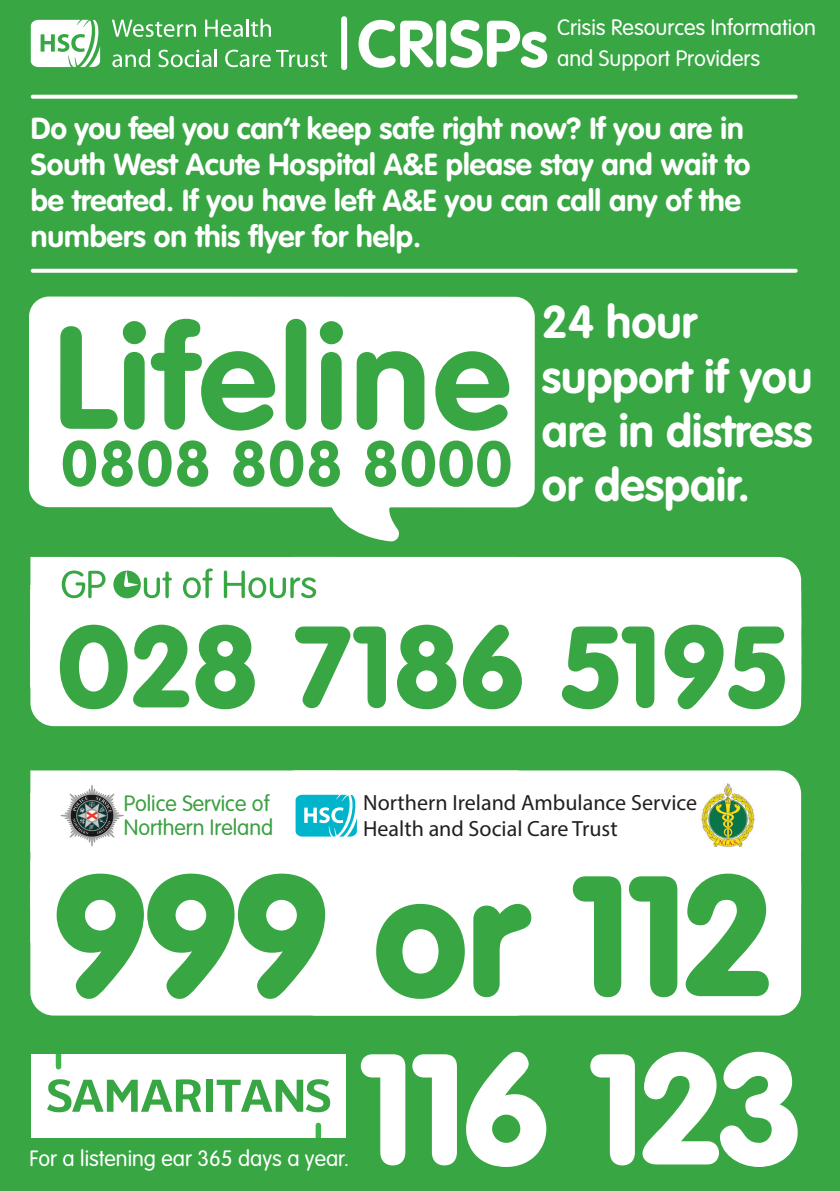
<style>
.page{position:relative;width:840px;height:1191px;background:#fff}
.page>*{position:absolute;margin:0;border:0;box-sizing:border-box;transform-origin:0 0}
.t1{font:900 168.2px "VAG Rounded";color:#37a643}
.t2{font:900 154.8px "VAG Rounded";color:#fff}
.t3{font:700 143px "VAG Rounded";letter-spacing:.025em;color:#37a643}
.t4{font:900 113.6px "VAG Rounded";letter-spacing:.03em;color:#37a643}
.t5{font:700 63px "VAG Rounded";letter-spacing:.025em;color:#37a643}
.t6{font:700 45.4px/54.4px "VAG Rounded";color:#fff}
.t7{font:700 30px/36px "VAG Rounded";color:#fff}
.t8{font:22px/26.4px "Myriad Pro";color:#231f20}
.t9{font:300 22px/31.4px "VAG Rounded";color:#fff}
.t10{font:300 21.8px/24.2px "VAG Rounded";color:#3da042}
.t11{font:300 21.8px "VAG Rounded";color:#fff}
</style>
<div class="page">
<div style="left:0;top:0;width:839px;height:1191px;background:#37a643"></div>
<div style="left:31px;top:1054px;width:314px;height:83px;background:#fff"></div>
<div style="left:56px;top:1054px;width:5px;height:12px;background:#3eb649"></div>
<div style="left:315px;top:1125px;width:6px;height:12px;background:#3eb649"></div>
<svg style="left:47px;top:1079px;width:154px;height:33px"></svg>
<div style="left:206px;top:1079px;width:7px;height:32px;background:#37a643"></div>
<svg style="left:216px;top:1079px;width:114px;height:33px"></svg>
<div style="left:30px;top:852px;width:262px;height:8px;background:#fff"></div>
<div style="left:30px;top:770px;width:262px;height:82px;background:#fff"></div>
<div style="left:292px;top:852px;width:508px;height:8px;background:#fff"></div>
<div style="left:292px;top:770px;width:508px;height:82px;background:#fff"></div>
<svg style="left:33px;top:269px;width:762px;height:4px;background:#f3f9f4"></svg>
<svg style="left:33px;top:95px;width:762px;height:4px;background:#f0f8f1"></svg>
<div style="left:30px;top:699px;width:770px;height:27px;background:#fff"></div>
<div style="left:30px;top:557px;width:770px;height:142px;background:#fff"></div>
<svg style="left:28px;top:296px;width:507px;height:246px"></svg>
<svg style="left:37px;top:304px;width:489px;height:230px;background:#eaf5eb"></svg>
<img style="left:61px;top:784px;width:62px;height:63px">
<div style="left:30px;top:942px;width:262px;height:73px;background:#fff"></div>
<div style="left:30px;top:860px;width:262px;height:82px;background:#fff"></div>
<div style="left:292px;top:942px;width:508px;height:73px;background:#fff"></div>
<div style="left:292px;top:860px;width:508px;height:82px;background:#fff"></div>
<svg style="left:112px;top:20px;width:84px;height:17px"></svg>
<svg style="left:205px;top:19px;width:66px;height:18px"></svg>
<svg style="left:112px;top:49px;width:38px;height:18px"></svg>
<svg style="left:158px;top:49px;width:59px;height:18px"></svg>
<svg style="left:225px;top:50px;width:45px;height:17px"></svg>
<svg style="left:276px;top:50px;width:51px;height:17px"></svg>
<svg style="left:31px;top:20px;width:69px;height:47px"></svg>
<svg style="left:358px;top:20px;width:75px;height:48px"></svg>
<div style="left:436px;top:20px;width:10px;height:47px;background:#fff;border-radius:5px"></div>
<svg style="left:450px;top:20px;width:97px;height:48px"></svg>
<div style="left:341px;top:16px;width:6px;height:54px;background:#fff;border-radius:3px"></div>
<img style="left:695px;top:783px;width:63px;height:63px">
<svg style="left:295px;top:794px;width:62px;height:43px;background:#43c8d8"></svg>
<p class="t9" style="left:557px;top:11px;width:260px">Crisis Resources Information and Support Providers</p>
<p class="t7" style="left:31px;top:110px;width:721px">Do you feel you can’t keep safe right now? If you are in South West Acute Hospital A&amp;E please stay and wait to be treated. If you have left A&amp;E you can call any of the numbers on this flyer for help.</p>
<h3 class="t3" style="left:54px;top:294px;width:458px">Lifeline</h3>
<h3 class="t5" style="left:61px;top:427px;width:452px">0808 808 8000</h3>
<h3 class="t6" style="left:541px;top:295px;width:272px">24 hour support if you are in distress or despair.</h3>
<h3 class="t4" style="left:58px;top:598px;width:728px">028 7186 5195</h3>
<p class="t10" style="left:124px;top:791px;width:151px">Police Service of<br>Northern Ireland</p>
<p class="t8" style="left:363px;top:788px;width:335px">Northern Ireland Ambulance Service<br>Health and Social Care Trust</p>
<h1 class="t1" style="left:55px;top:835px;width:716px">999 or 112</h1>
<p class="t11" style="left:30px;top:1145px;width:321px">For a listening ear 365 days a year.</p>
<h2 class="t2" style="left:361px;top:1016px;width:440px">116 123</h2>
</div>
